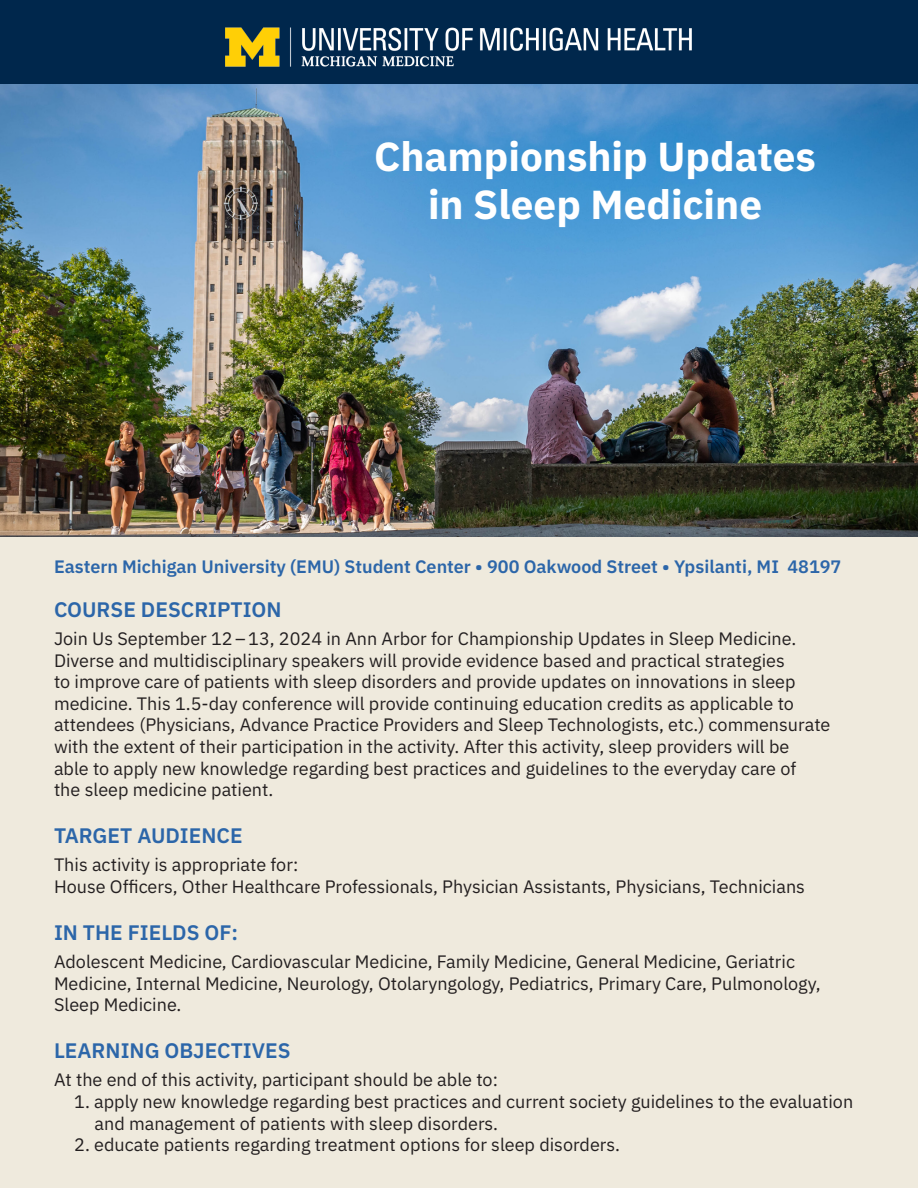
<style>
.page{position:relative;width:918px;height:1188px;background:#fff}
.page>*{position:absolute;margin:0;border:0;box-sizing:border-box;transform-origin:0 0}
.Paragraph_Style_2{font:700 40.5px "IBM Plex Sans";color:#fff}
.Paragraph_Style_3{font:700 40.5px "IBM Plex Sans";color:#fff}
.t1{font:600 21px "IBM Plex Sans";color:#2c66a9}
.t2{font:18px/21.6px "IBM Plex Sans";color:#231f20}
.t3{font:600 18px "IBM Plex Sans";color:#2c66a9}
</style>
<div class="page">
<div style="left:0;top:512px;width:918px;height:676px;background:#efeadd"></div>
<img style="left:0;top:84px;width:918px;height:452px">
<div style="left:0;top:0;width:918px;height:84px;background:#00274c"></div>
<img style="left:226px;top:27px;width:466px;height:40px">
<p class="Paragraph_Style_2" style="left:374px;top:124px;width:443px">Championship Updates</p>
<p class="Paragraph_Style_3" style="left:428px;top:173px;width:336px">in Sleep Medicine</p>
<p class="t3" style="left:54px;top:553px;width:789px">Eastern Michigan University (EMU) Student Center • 900 Oakwood Street • Ypsilanti, MI 48197</p>
<p class="t1" style="left:54px;top:593px;width:229px">COURSE DESCRIPTION</p>
<p class="t2" style="left:54px;top:626px;width:778px">Join Us September 12 – 13, 2024 in Ann Arbor for Championship Updates in Sleep Medicine.<br>Diverse and multidisciplinary speakers will provide evidence based and practical strategies<br>to improve care of patients with sleep disorders and provide updates on innovations in sleep medicine. This 1.5-day conference will provide continuing education credits as applicable to attendees (Physicians, Advance Practice Providers and Sleep Technologists, etc.) commensurate with the extent of their participation in the activity. After this activity, sleep providers will be<br>able to apply new knowledge regarding best practices and guidelines to the everyday care of<br>the sleep medicine patient.</p>
<p class="t1" style="left:54px;top:819px;width:190px">TARGET AUDIENCE</p>
<p class="t2" style="left:54px;top:853px;width:246px">This activity is appropriate for:</p>
<p class="t2" style="left:54px;top:874px;width:753px">House Officers, Other Healthcare Professionals, Physician Assistants, Physicians, Technicians</p>
<p class="t1" style="left:54px;top:916px;width:186px">IN THE FIELDS OF:</p>
<p class="t2" style="left:54px;top:949px;width:768px">Adolescent Medicine, Cardiovascular Medicine, Family Medicine, General Medicine, Geriatric<br>Medicine, Internal Medicine, Neurology, Otolaryngology, Pediatrics, Primary Care, Pulmonology,<br>Sleep Medicine.</p>
<p class="t1" style="left:54px;top:1034px;width:238px">LEARNING OBJECTIVES</p>
<p class="t2" style="left:54px;top:1068px;width:445px">At the end of this activity, participant should be able to:</p>
<p class="t2" style="left:94px;top:1089px;width:760px;text-indent:-20px">1. apply new knowledge regarding best practices and current society guidelines to the evaluation and management of patients with sleep disorders.</p>
<p class="t2" style="left:74px;top:1133px;width:547px">2. educate patients regarding treatment options for sleep disorders.</p>
</div>
